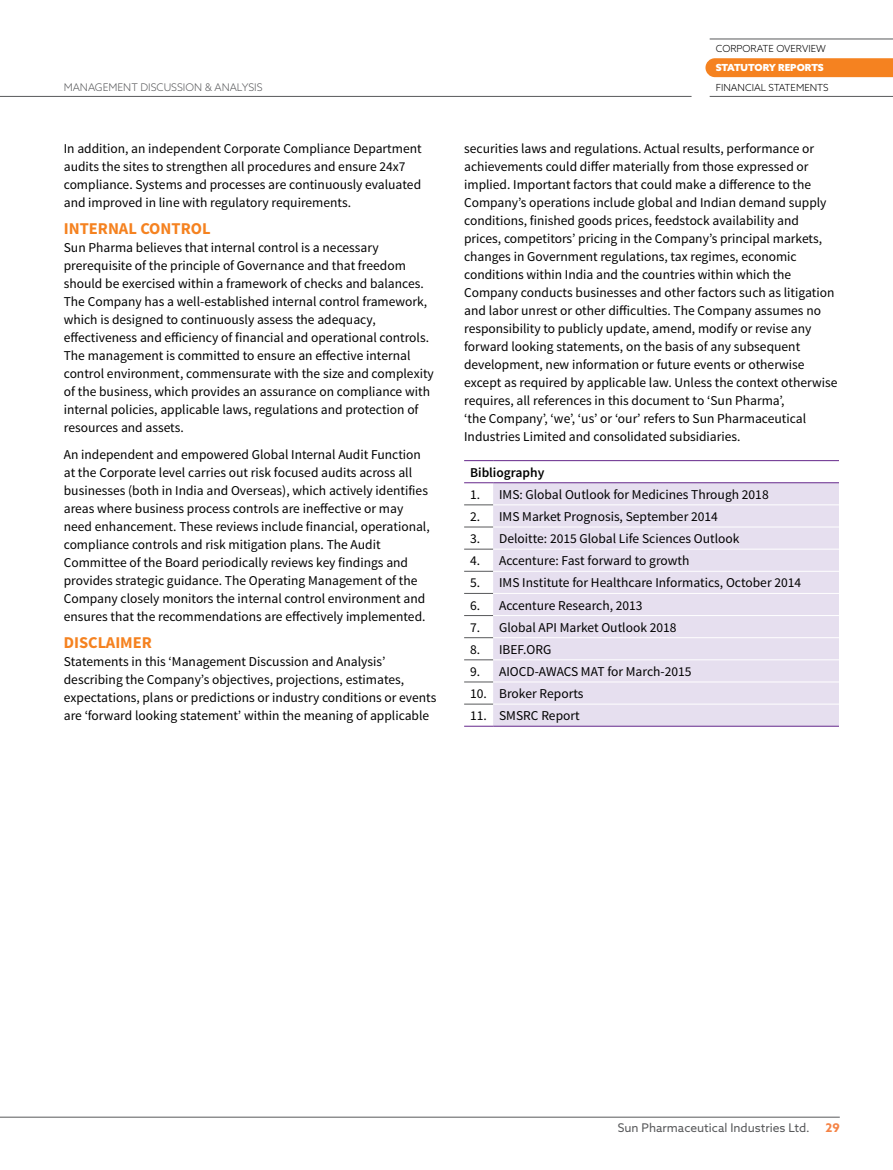
<style>
.page{position:relative;width:893px;height:1170px;background:#fff}
.page>*{position:absolute;margin:0;border:0;box-sizing:border-box;transform-origin:0 0}
.t1{font:700 16.5px "Source Sans Pro";color:#f58220}
.t2{font:13.5px/18px "Source Sans Pro";color:#000}
.t3{font:600 13.5px "Source Sans Pro";color:#000}
.t4{font:12px "Azo Sans";color:#58595b}
.t5{font:700 12px "Azo Sans";color:#f58345}
.t6{font:300 10.5px "Azo Sans";color:#58595b}
.t7{font:300 9.75px "Azo Sans";color:#000}
.t8{font:900 9.75px "Azo Sans";color:#fff}
</style>
<div class="page">
<div style="left:705px;top:58px;width:188px;height:19px;background:#f58220"></div>
<hr style="left:710px;top:96px;width:183px;height:1px;background:#58595b">
<hr style="left:710px;top:39px;width:183px;height:1px;background:#58595b">
<hr style="left:0;top:96px;width:692px;height:1px;background:#58595b">
<hr style="left:0;top:1116px;width:840px;height:1px;background:#58595b">
<div style="left:493px;top:483px;width:346px;height:242px;background:#e6dfef"></div>
<svg style="left:464px;top:460px;width:29px;height:1px"></svg>
<hr style="left:493px;top:460px;width:346px;height:1px;background:#763f98">
<svg style="left:464px;top:482px;width:29px;height:1px"></svg>
<svg style="left:464px;top:504px;width:29px;height:1px"></svg>
<svg style="left:464px;top:526px;width:29px;height:1px"></svg>
<svg style="left:464px;top:549px;width:29px;height:1px"></svg>
<svg style="left:464px;top:571px;width:29px;height:1px"></svg>
<svg style="left:464px;top:593px;width:29px;height:1px"></svg>
<svg style="left:464px;top:615px;width:29px;height:1px"></svg>
<svg style="left:464px;top:637px;width:29px;height:1px"></svg>
<svg style="left:464px;top:659px;width:29px;height:1px"></svg>
<svg style="left:464px;top:681px;width:29px;height:1px"></svg>
<hr style="left:493px;top:482px;width:346px;height:1px;background:#763f98">
<svg style="left:464px;top:725px;width:29px;height:1px"></svg>
<hr style="left:493px;top:725px;width:346px;height:1px;background:#763f98">
<hr style="left:493px;top:504px;width:346px;height:1px;background:#fff">
<hr style="left:493px;top:526px;width:346px;height:1px;background:#fff">
<hr style="left:493px;top:549px;width:346px;height:1px;background:#fff">
<hr style="left:493px;top:571px;width:346px;height:1px;background:#fff">
<hr style="left:493px;top:593px;width:346px;height:1px;background:#fff">
<hr style="left:493px;top:615px;width:346px;height:1px;background:#fff">
<hr style="left:493px;top:637px;width:346px;height:1px;background:#fff">
<hr style="left:493px;top:659px;width:346px;height:1px;background:#fff">
<hr style="left:493px;top:681px;width:346px;height:1px;background:#fff">
<svg style="left:464px;top:703px;width:29px;height:1px"></svg>
<hr style="left:493px;top:703px;width:346px;height:1px;background:#fff">
<p class="t7" style="left:716px;top:43px;width:112px">CORPORATE OVERVIEW</p>
<p class="t8" style="left:716px;top:61px;width:110px">STATUTORY REPORTS</p>
<p class="t6" style="left:64px;top:80px;width:200px">MANAGEMENT DISCUSSION &amp; ANALYSIS</p>
<p class="t7" style="left:716px;top:81px;width:115px">FINANCIAL STATEMENTS</p>
<p class="t2" style="left:64px;top:140px;width:359px">In addition, an independent Corporate Compliance Department audits the sites to strengthen all procedures and ensure 24x7 compliance. Systems and processes are continuously evaluated and improved in line with regulatory requirements.</p>
<p class="t1" style="left:64px;top:218px;width:148px">INTERNAL CONTROL</p>
<p class="t2" style="left:64px;top:239px;width:372px">Sun Pharma believes that internal control is a necessary prerequisite of the principle of Governance and that freedom should be exercised within a framework of checks and balances.<br>The Company has a well-established internal control framework, which is designed to continuously assess the adequacy, effectiveness and efficiency of financial and operational controls.<br>The management is committed to ensure an effective internal control environment, commensurate with the size and complexity of the business, which provides an assurance on compliance with internal policies, applicable laws, regulations and protection of resources and assets.</p>
<p class="t2" style="left:64px;top:446px;width:367px">An independent and empowered Global Internal Audit Function at the Corporate level carries out risk focused audits across all businesses (both in India and Overseas), which actively identifies areas where business process controls are ineffective or may need enhancement. These reviews include financial, operational, compliance controls and risk mitigation plans. The Audit Committee of the Board periodically reviews key findings and provides strategic guidance. The Operating Management of the Company closely monitors the internal control environment and ensures that the recommendations are effectively implemented.</p>
<p class="t1" style="left:64px;top:632px;width:90px">DISCLAIMER</p>
<p class="t2" style="left:64px;top:653px;width:374px">Statements in this ‘Management Discussion and Analysis’ describing the Company’s objectives, projections, estimates, expectations, plans or predictions or industry conditions or events are ‘forward looking statement’ within the meaning of applicable</p>
<p class="t2" style="left:464px;top:140px;width:375px">securities laws and regulations. Actual results, performance or achievements could differ materially from those expressed or implied. Important factors that could make a difference to the Company’s operations include global and Indian demand supply conditions, finished goods prices, feedstock availability and prices, competitors’ pricing in the Company’s principal markets, changes in Government regulations, tax regimes, economic conditions within India and the countries within which the Company conducts businesses and other factors such as litigation and labor unrest or other difficulties. The Company assumes no responsibility to publicly update, amend, modify or revise any forward looking statements, on the basis of any subsequent development, new information or future events or otherwise except as required by applicable law. Unless the context otherwise requires, all references in this document to ‘Sun Pharma’,<br>‘the Company’, ‘we’, ‘us’ or ‘our’ refers to Sun Pharmaceutical Industries Limited and consolidated subsidiaries.</p>
<p class="t3" style="left:470px;top:463px;width:76px">Bibliography</p>
<p class="t2" style="left:470px;top:485px;width:300px">1. IMS: Global Outlook for Medicines Through 2018</p>
<p class="t2" style="left:470px;top:507px;width:249px">2. IMS Market Prognosis, September 2014</p>
<p class="t2" style="left:470px;top:530px;width:271px">3. Deloitte: 2015 Global Life Sciences Outlook</p>
<p class="t2" style="left:470px;top:552px;width:221px">4. Accenture: Fast forward to growth</p>
<p class="t2" style="left:470px;top:574px;width:333px">5. IMS Institute for Healthcare Informatics, October 2014</p>
<p class="t2" style="left:470px;top:596px;width:174px">6. Accenture Research, 2013</p>
<p class="t2" style="left:470px;top:618px;width:208px">7. Global API Market Outlook 2018</p>
<p class="t2" style="left:470px;top:640px;width:83px">8. IBEF.ORG</p>
<p class="t2" style="left:470px;top:662px;width:223px">9. AIOCD-AWACS MAT for March-2015</p>
<p class="t2" style="left:470px;top:684px;width:115px">10. Broker Reports</p>
<p class="t2" style="left:470px;top:707px;width:111px">11. SMSRC Report</p>
<p class="t4" style="left:618px;top:1119px;width:194px">Sun Pharmaceutical Industries Ltd.</p>
<p class="t5" style="left:825px;top:1119px;width:16px">29</p>
</div>
